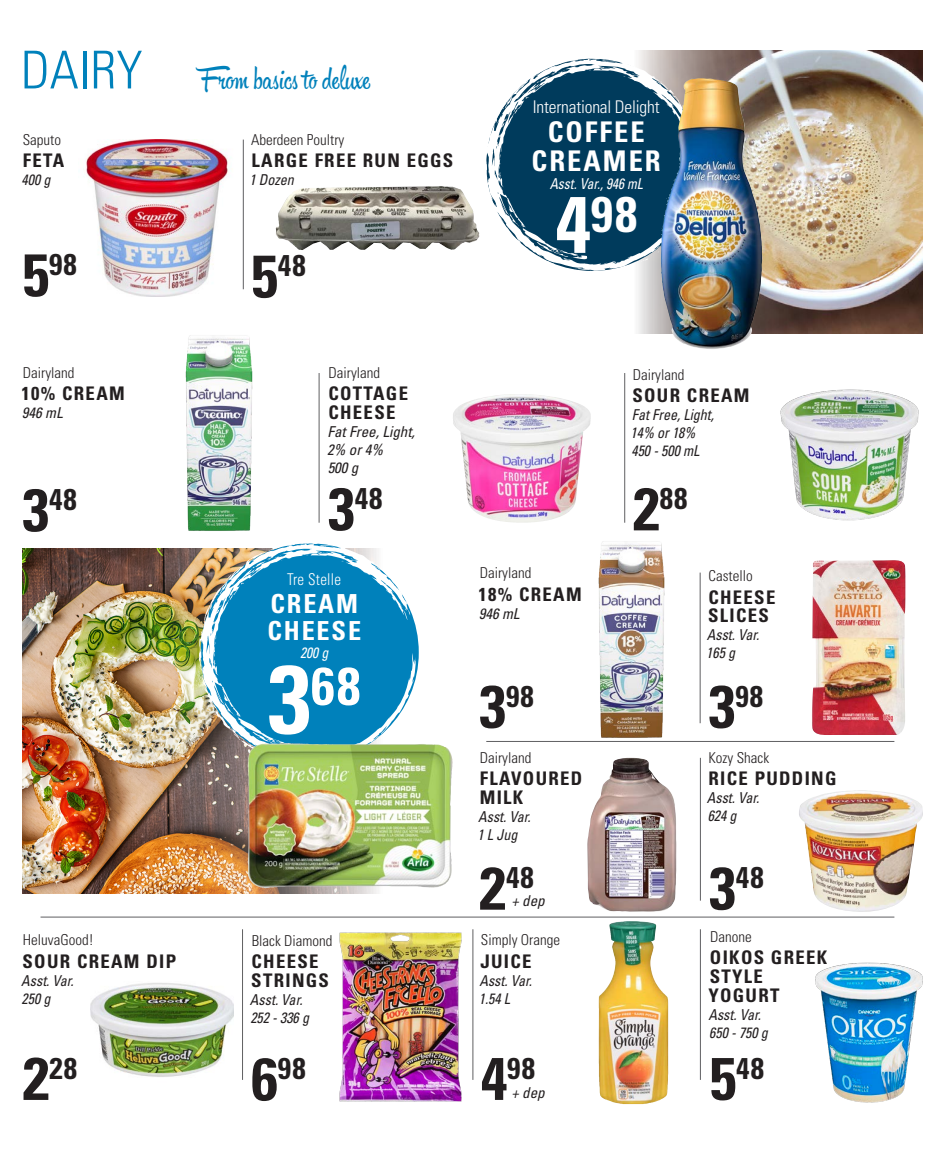
<style>
.page{position:relative;width:945px;height:1170px;background:#fff}
.page>*{position:absolute;margin:0;border:0;box-sizing:border-box;transform-origin:0 0}
.t1{font:700 condensed 53.12px "Univers LT Std";color:#fff}
.t2{font:700 condensed 50px "Univers LT Std";color:#fff}
.t3{font:700 condensed 30px "Univers LT Std";letter-spacing:.04em;color:#231f20}
.t4{font:700 condensed 28.5px "Univers LT Std";letter-spacing:.07em;color:#fff}
.t5{font:27.5px "Hipster Script Pro";color:#0081bb}
.t6{font:700 condensed 26.25px "Univers LT Std";letter-spacing:.07em;color:#fff}
.t7{font:700 condensed 18.75px/18.8px "Univers LT Std";letter-spacing:.07em;color:#231f20}
.t8{font:300 condensed 17.5px "Univers LT Std";letter-spacing:-.01em;color:#fff}
.t9{font:300 condensed 16.25px "Univers LT Std";letter-spacing:.02em;color:#fff;scale:.92 1}
.t10{font:italic condensed 15px/18px "Univers LT Std";color:#231f20;scale:.94 1}
.t11{font:300 condensed 15px "Univers LT Std";color:#231f20}
.t12{font:italic condensed 15px "Univers LT Std";color:#231f20}
.t13{font:italic condensed 15px "Univers LT Std";color:#fff;scale:.9 1}
.t14{font:italic condensed 15px "Univers LT Std";color:#fff;scale:.92 1}
.s1{font-family:"Univers LT Std";font-weight:300;font-stretch:condensed;font-size:52.25px}
.s2{font-size:60px}
.s3{font-size:80px}
.s4{font-size:96.88px}
</style>
<div class="page">
<img style="left:339px;top:929px;width:134px;height:173px">
<img style="left:90px;top:983px;width:144px;height:94px">
<img style="left:86px;top:140px;width:142px;height:156px">
<img style="left:22px;top:548px;width:357px;height:345px">
<hr style="left:242px;top:929px;width:1px;height:151px;background:#5f5f62">
<hr style="left:473px;top:929px;width:1px;height:151px;background:#5f5f62">
<hr style="left:700px;top:929px;width:1px;height:151px;background:#5f5f62">
<hr style="left:243px;top:140px;width:1px;height:149px;background:#5f5f62">
<hr style="left:319px;top:373px;width:1px;height:150px;background:#5f5f62">
<hr style="left:624px;top:373px;width:1px;height:150px;background:#5f5f62">
<hr style="left:700px;top:758px;width:1px;height:143px;background:#5f5f62">
<hr style="left:486px;top:741px;width:408px;height:1px;background:#5f5f62">
<hr style="left:41px;top:917px;width:853px;height:1px;background:#5f5f62">
<hr style="left:700px;top:573px;width:1px;height:150px;background:#5f5f62">
<img style="left:638px;top:51px;width:284px;height:283px">
<svg style="left:486px;top:57px;width:210px;height:214px;fill:#003b5c"></svg>
<svg style="left:579px;top:58px;width:5px;height:3px"></svg>
<svg style="left:623px;top:71px;width:13px;height:6px"></svg>
<svg style="left:602px;top:58px;width:14px;height:10px"></svg>
<svg style="left:587px;top:69px;width:7px;height:2px"></svg>
<svg style="left:562px;top:70px;width:5px;height:6px"></svg>
<svg style="left:506px;top:73px;width:48px;height:27px"></svg>
<svg style="left:514px;top:106px;width:5px;height:8px"></svg>
<svg style="left:493px;top:106px;width:14px;height:25px"></svg>
<svg style="left:486px;top:145px;width:1px;height:16px"></svg>
<svg style="left:502px;top:198px;width:94px;height:73px"></svg>
<svg style="left:641px;top:225px;width:20px;height:37px"></svg>
<svg style="left:198px;top:543px;width:218px;height:218px;fill:#0081bb"></svg>
<svg style="left:296px;top:543px;width:5px;height:3px"></svg>
<svg style="left:341px;top:556px;width:13px;height:6px"></svg>
<svg style="left:319px;top:543px;width:15px;height:10px"></svg>
<svg style="left:278px;top:555px;width:5px;height:6px"></svg>
<svg style="left:221px;top:558px;width:50px;height:28px"></svg>
<svg style="left:230px;top:592px;width:4px;height:8px"></svg>
<svg style="left:207px;top:592px;width:15px;height:25px"></svg>
<svg style="left:217px;top:686px;width:186px;height:79px;background:#2c8ebb"></svg>
<img style="left:276px;top:186px;width:164px;height:64px">
<img style="left:661px;top:79px;width:101px;height:270px">
<img style="left:185px;top:335px;width:68px;height:196px">
<img style="left:598px;top:541px;width:67px;height:197px">
<img style="left:453px;top:394px;width:73px;height:125px">
<img style="left:780px;top:389px;width:139px;height:132px">
<img style="left:248px;top:743px;width:205px;height:145px">
<img style="left:812px;top:560px;width:94px;height:175px">
<img style="left:587px;top:758px;width:90px;height:154px">
<img style="left:799px;top:790px;width:124px;height:122px">
<img style="left:599px;top:921px;width:69px;height:183px">
<img style="left:815px;top:962px;width:108px;height:141px">
<p class="t5" style="left:21px;top:63px;width:352px"><span class="s1">DAIRY</span> From basics to deluxe</p>
<p class="t11" style="left:23px;top:131px;width:40px">Saputo</p>
<p class="t7" style="left:23px;top:151px;width:43px">FETA</p>
<p class="t10" style="left:22px;top:171px;width:32px">400 g</p>
<p class="t3" style="left:22px;top:246px;width:56px"><span class="s2">5</span>98</p>
<p class="t11" style="left:23px;top:363px;width:53px">Dairyland</p>
<p class="t7" style="left:22px;top:384px;width:105px">10% CREAM</p>
<p class="t12" style="left:22px;top:403px;width:42px">946 mL</p>
<p class="t11" style="left:251px;top:131px;width:95px">Aberdeen Poultry</p>
<p class="t7" style="left:252px;top:151px;width:203px">LARGE FREE RUN EGGS</p>
<p class="t10" style="left:249px;top:171px;width:49px">1 Dozen</p>
<p class="t3" style="left:251px;top:247px;width:56px"><span class="s2">5</span>48</p>
<p class="t11" style="left:329px;top:363px;width:53px">Dairyland</p>
<p class="t7" style="left:328px;top:384px;width:81px">COTTAGE</p>
<p class="t7" style="left:328px;top:403px;width:68px">CHEESE</p>
<p class="t12" style="left:328px;top:422px;width:89px">Fat Free, Light,</p>
<p class="t12" style="left:327px;top:440px;width:57px">2% or 4%</p>
<p class="t12" style="left:328px;top:458px;width:32px">500 g</p>
<p class="t8" style="left:533px;top:96px;width:128px">International Delight</p>
<p class="t4" style="left:548px;top:114px;width:99px">COFFEE</p>
<p class="t4" style="left:532px;top:143px;width:131px">CREAMER</p>
<p class="t13" style="left:550px;top:174px;width:105px">Asst. Var., 946 mL</p>
<p class="t2" style="left:555px;top:183px;width:83px"><span class="s3">4</span>98</p>
<p class="t11" style="left:633px;top:365px;width:53px">Dairyland</p>
<p class="t7" style="left:632px;top:386px;width:119px">SOUR CREAM</p>
<p class="t10" style="left:632px;top:406px;width:89px">Fat Free, Light,</p>
<p class="t10" style="left:631px;top:424px;width:71px">14% or 18%</p>
<p class="t10" style="left:631px;top:442px;width:74px">450 - 500 mL</p>
<p class="t3" style="left:22px;top:481px;width:56px"><span class="s2">3</span>48</p>
<p class="t3" style="left:328px;top:480px;width:56px"><span class="s2">3</span>48</p>
<p class="t3" style="left:633px;top:480px;width:56px"><span class="s2">2</span>88</p>
<p class="t9" style="left:287px;top:570px;width:60px">Tre Stelle</p>
<p class="t6" style="left:270px;top:587px;width:89px">CREAM</p>
<p class="t6" style="left:267px;top:615px;width:95px">CHEESE</p>
<p class="t14" style="left:300px;top:643px;width:32px">200 g</p>
<p class="t1" style="left:268px;top:654px;width:94px"><span class="s4">3</span>68</p>
<p class="t11" style="left:23px;top:931px;width:72px">HeluvaGood!</p>
<p class="t7" style="left:23px;top:952px;width:155px">SOUR CREAM DIP</p>
<p class="t10" style="left:21px;top:971px;width:57px">Asst. Var.</p>
<p class="t10" style="left:22px;top:989px;width:32px">250 g</p>
<p class="t3" style="left:23px;top:1050px;width:56px"><span class="s2">2</span>28</p>
<p class="t11" style="left:252px;top:931px;width:82px">Black Diamond</p>
<p class="t7" style="left:252px;top:952px;width:68px">CHEESE</p>
<p class="t7" style="left:251px;top:971px;width:79px">STRINGS</p>
<p class="t10" style="left:250px;top:991px;width:57px">Asst. Var.</p>
<p class="t10" style="left:250px;top:1009px;width:64px">252 - 336 g</p>
<p class="t3" style="left:251px;top:1050px;width:56px"><span class="s2">6</span>98</p>
<p class="t11" style="left:480px;top:564px;width:53px">Dairyland</p>
<p class="t7" style="left:478px;top:585px;width:105px">18% CREAM</p>
<p class="t12" style="left:479px;top:604px;width:42px">946 mL</p>
<p class="t3" style="left:479px;top:678px;width:56px"><span class="s2">3</span>98</p>
<p class="t11" style="left:480px;top:749px;width:53px">Dairyland</p>
<p class="t7" style="left:480px;top:769px;width:104px">FLAVOURED</p>
<p class="t7" style="left:480px;top:788px;width:45px">MILK</p>
<p class="t10" style="left:478px;top:808px;width:57px">Asst. Var.</p>
<p class="t10" style="left:478px;top:826px;width:44px">1 L Jug</p>
<p class="t3" style="left:479px;top:859px;width:56px"><span class="s2">2</span>48</p>
<p class="t12" style="left:511px;top:892px;width:35px">+ dep</p>
<p class="t11" style="left:481px;top:931px;width:81px">Simply Orange</p>
<p class="t7" style="left:481px;top:952px;width:53px">JUICE</p>
<p class="t10" style="left:479px;top:971px;width:57px">Asst. Var.</p>
<p class="t10" style="left:479px;top:989px;width:35px">1.54 L</p>
<p class="t3" style="left:481px;top:1050px;width:56px"><span class="s2">4</span>98</p>
<p class="t12" style="left:511px;top:1083px;width:35px">+ dep</p>
<p class="t11" style="left:709px;top:567px;width:46px">Castello</p>
<p class="t7" style="left:708px;top:588px;width:69px">CHEESE<br>SLICES</p>
<p class="t10" style="left:707px;top:626px;width:57px">Asst. Var.</p>
<p class="t10" style="left:706px;top:644px;width:32px">165 g</p>
<p class="t3" style="left:709px;top:678px;width:56px"><span class="s2">3</span>98</p>
<p class="t11" style="left:708px;top:749px;width:62px">Kozy Shack</p>
<p class="t7" style="left:709px;top:769px;width:130px">RICE PUDDING</p>
<p class="t10" style="left:707px;top:789px;width:57px">Asst. Var.<br>624 g</p>
<p class="t3" style="left:709px;top:859px;width:56px"><span class="s2">3</span>48</p>
<p class="t11" style="left:710px;top:928px;width:43px">Danone</p>
<p class="t7" style="left:710px;top:948px;width:119px">OIKOS GREEK<br>STYLE</p>
<p class="t7" style="left:708px;top:986px;width:73px">YOGURT</p>
<p class="t10" style="left:708px;top:1006px;width:57px">Asst. Var.</p>
<p class="t10" style="left:709px;top:1024px;width:64px">650 - 750 g</p>
<p class="t3" style="left:710px;top:1050px;width:56px"><span class="s2">5</span>48</p>
</div>
